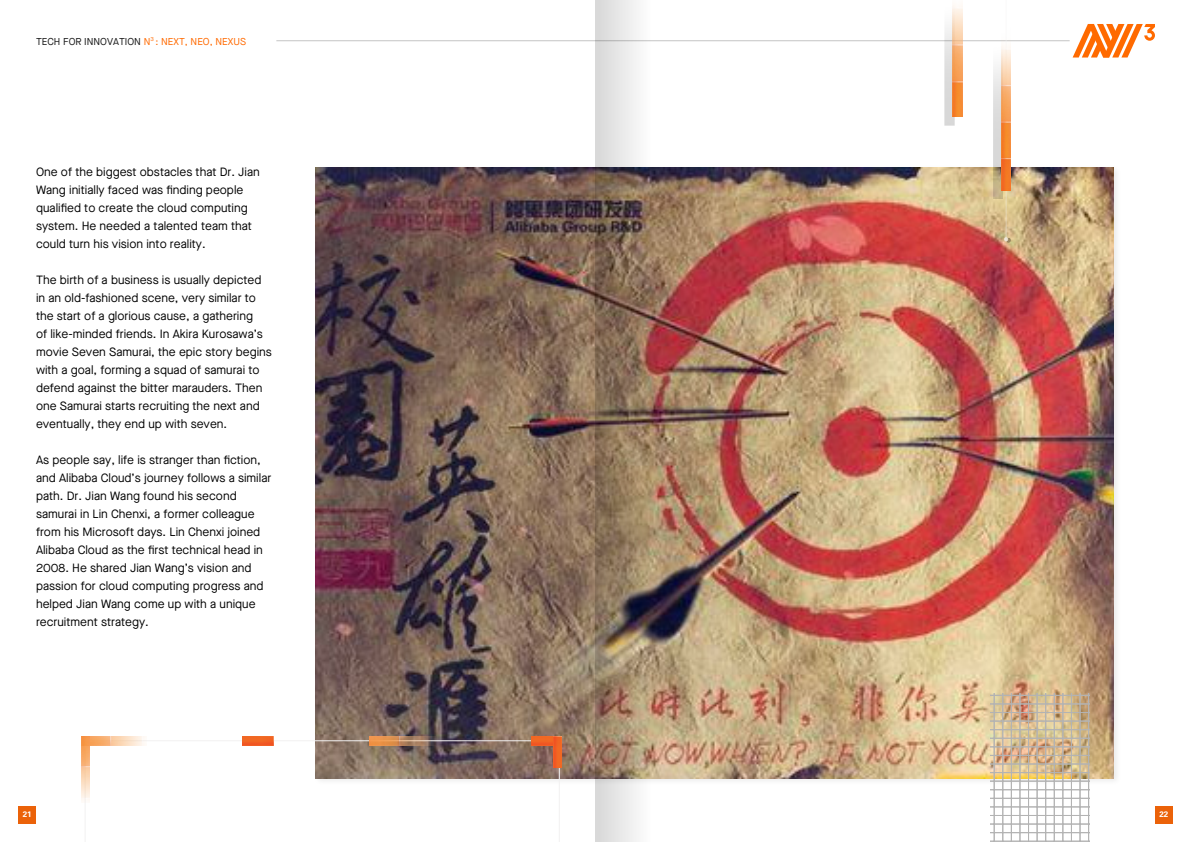
<style>
.page{position:relative;width:1191px;height:842px;background:#fff}
.page>*{position:absolute;margin:0;border:0;box-sizing:border-box;transform-origin:0 0}
.t1{font:12px/18px "Maison Neue";color:#000}
.t2{font:10px "Maison Neue";color:#181818}
.t3{font:700 8px "Univers LT Std";color:#fff}
.s1{color:#ff6a00}
</style>
<div class="page">
<div style="left:313px;top:165px;width:808px;height:621px;background:#000;opacity:.08"></div>
<img style="left:316px;top:167px;width:797px;height:611px">
<hr style="left:990px;top:694px;width:1px;height:148px;background:#b3b3b3">
<hr style="left:994px;top:694px;width:1px;height:148px;background:#b3b3b3">
<hr style="left:1002px;top:694px;width:1px;height:148px;background:#b3b3b3">
<hr style="left:1011px;top:694px;width:1px;height:148px;background:#b3b3b3">
<hr style="left:1019px;top:694px;width:1px;height:148px;background:#b3b3b3">
<hr style="left:1028px;top:694px;width:1px;height:148px;background:#b3b3b3">
<hr style="left:1037px;top:694px;width:1px;height:148px;background:#b3b3b3">
<hr style="left:1045px;top:694px;width:1px;height:148px;background:#b3b3b3">
<hr style="left:1054px;top:694px;width:1px;height:148px;background:#b3b3b3">
<hr style="left:1062px;top:694px;width:1px;height:148px;background:#b3b3b3">
<hr style="left:1071px;top:694px;width:1px;height:148px;background:#b3b3b3">
<hr style="left:1079px;top:694px;width:1px;height:148px;background:#b3b3b3">
<hr style="left:1088px;top:694px;width:1px;height:148px;background:#b3b3b3">
<hr style="left:1097px;top:694px;width:1px;height:148px;background:#b3b3b3">
<hr style="left:990px;top:694px;width:99px;height:1px;background:#b3b3b3">
<hr style="left:990px;top:695px;width:99px;height:1px;background:#b3b3b3">
<hr style="left:990px;top:704px;width:99px;height:1px;background:#b3b3b3">
<hr style="left:990px;top:712px;width:99px;height:1px;background:#b3b3b3">
<hr style="left:990px;top:721px;width:99px;height:1px;background:#b3b3b3">
<hr style="left:990px;top:729px;width:99px;height:1px;background:#b3b3b3">
<hr style="left:990px;top:738px;width:99px;height:1px;background:#b3b3b3">
<hr style="left:990px;top:747px;width:99px;height:1px;background:#b3b3b3">
<hr style="left:990px;top:755px;width:99px;height:1px;background:#b3b3b3">
<hr style="left:990px;top:764px;width:99px;height:1px;background:#b3b3b3">
<hr style="left:990px;top:772px;width:99px;height:1px;background:#b3b3b3">
<hr style="left:990px;top:781px;width:99px;height:1px;background:#b3b3b3">
<hr style="left:990px;top:789px;width:99px;height:1px;background:#b3b3b3">
<hr style="left:990px;top:798px;width:99px;height:1px;background:#b3b3b3">
<hr style="left:990px;top:807px;width:99px;height:1px;background:#b3b3b3">
<hr style="left:990px;top:815px;width:99px;height:1px;background:#b3b3b3">
<hr style="left:990px;top:824px;width:99px;height:1px;background:#b3b3b3">
<hr style="left:990px;top:832px;width:99px;height:1px;background:#b3b3b3">
<hr style="left:990px;top:841px;width:99px;height:1px;background:#b3b3b3">
<svg style="left:85px;top:740px;width:475px;height:102px"></svg>
<img style="left:243px;top:737px;width:30px;height:8px">
<img style="left:531px;top:737px;width:22px;height:8px">
<img style="left:369px;top:737px;width:66px;height:8px">
<img style="left:89px;top:737px;width:58px;height:8px">
<img style="left:553px;top:737px;width:9px;height:30px">
<img style="left:81px;top:737px;width:8px;height:65px">
<div style="left:18px;top:806px;width:18px;height:17px;background:#eb6209"></div>
<div style="left:1155px;top:806px;width:17px;height:17px;background:#eb6209"></div>
<hr style="left:276px;top:41px;width:793px;height:1px;background:#c4c4c4">
<svg style="left:1072px;top:24px;width:83px;height:34px"></svg>
<svg style="left:939px;top:6px;width:71px;height:236px"></svg>
<div style="left:944px;top:0;width:10px;height:125px;background:#000;opacity:.16"></div>
<img style="left:952px;top:0;width:10px;height:117px">
<div style="left:993px;top:25px;width:10px;height:174px;background:#000;opacity:.16"></div>
<img style="left:1001px;top:9px;width:10px;height:182px">
<img style="left:595px;top:0;width:113px;height:842px">
<p class="t2" style="left:36px;top:35px;width:211px">TECH FOR INNOVATION <span class="s1">N</span><sup>3</sup> <span class="s1">: NEXT, NEO, NEXUS</span></p>
<p class="t1" style="left:36px;top:163px;width:225px">One of the biggest obstacles that Dr. Jian Wang initially faced was finding people qualified to create the cloud computing system. He needed a talented team that could turn his vision into reality.</p>
<p class="t1" style="left:36px;top:271px;width:237px">The birth of a business is usually depicted in an old-fashioned scene, very similar to the start of a glorious cause, a gathering<br>of like-minded friends. In Akira Kurosawa’s movie Seven Samurai, the epic story begins with a goal, forming a squad of samurai to defend against the bitter marauders. Then one Samurai starts recruiting the next and eventually, they end up with seven.</p>
<p class="t1" style="left:36px;top:451px;width:237px">As people say, life is stranger than fiction, and Alibaba Cloud’s journey follows a similar path. Dr. Jian Wang found his second samurai in Lin Chenxi, a former colleague from his Microsoft days. Lin Chenxi joined Alibaba Cloud as the first technical head in 2008. He shared Jian Wang’s vision and passion for cloud computing progress and helped Jian Wang come up with a unique recruitment strategy.</p>
<p class="t3" style="left:23px;top:809px;width:10px">21</p>
<p class="t3" style="left:1159px;top:809px;width:10px">22</p>
</div>
